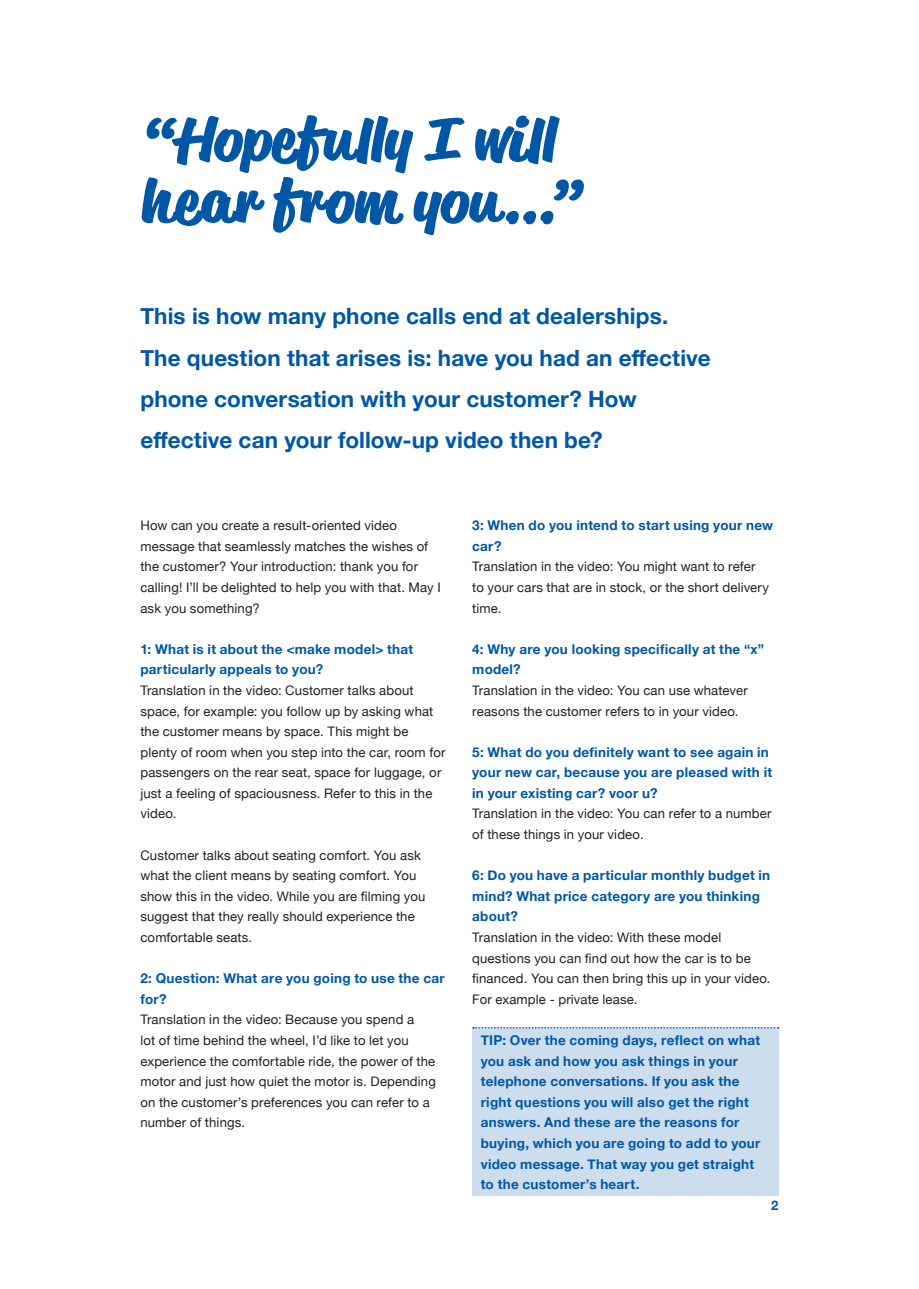
<style>
.page{position:relative;width:919px;height:1289px;background:#fff}
.page>*{position:absolute;margin:0;border:0;box-sizing:border-box;transform-origin:0 0}
.h1{font:700 58.5px/61.8px "Reklame Script";letter-spacing:.025em;color:#0057a6}
.h2{font:700 22.5px/41.1px "Helvetica Neue";letter-spacing:.005em;color:#0057a6}
.p{font:700 13.5px/20.5px "Helvetica Neue";letter-spacing:.02em;color:#0057a6}
.tip{font:700 13.5px/20.5px "Helvetica Neue";letter-spacing:.015em;color:#0057a6}
.p-2{font:13.2px/20.5px "Helvetica Neue";letter-spacing:.01em;color:#231f20}
.t1{font:700 13.2px "Helvetica Neue";color:#0057a6}
</style>
<div class="page">
<div style="left:472px;top:1027px;width:306px;height:169px;background:#ccdded"></div>
<svg style="left:473px;top:1027px;width:305px;height:1px"></svg>
<p class="h1" style="left:140px;top:108px;width:445px">“Hopefully I will hear from you...”</p>
<p class="h2" style="left:140px;top:296px;width:529px">This is how many phone calls end at dealerships.</p>
<p class="h2" style="left:140px;top:337px;width:571px">The question that arises is: have you had an effective phone conversation with your customer? How effective can your follow-up video then be?</p>
<p class="p-2" style="left:140px;top:516px;width:302px">How can you create a result-oriented video message that seamlessly matches the wishes of the customer? Your introduction: thank you for calling! I’ll be delighted to help you with that. May I ask you something?</p>
<p class="p" style="left:140px;top:639px;width:274px">1: What is it about the &lt;make model&gt; that particularly appeals to you?</p>
<p class="p-2" style="left:140px;top:680px;width:306px">Translation in the video: Customer talks about space, for example: you follow up by asking what the customer means by space. This might be plenty of room when you step into the car, room for passengers on the rear seat, space for luggage, or just a feeling of spaciousness. Refer to this in the video.</p>
<p class="p-2" style="left:140px;top:845px;width:286px">Customer talks about seating comfort. You ask what the client means by seating comfort. You show this in the video. While you are filming you suggest that they really should experience the comfortable seats.</p>
<p class="p" style="left:140px;top:968px;width:306px">2: Question: What are you going to use the car for?</p>
<p class="p-2" style="left:140px;top:1010px;width:297px">Translation in the video: Because you spend a<br>lot of time behind the wheel, I’d like to let you experience the comfortable ride, the power of the motor and just how quiet the motor is. Depending on the customer’s preferences you can refer to a number of things.</p>
<p class="p" style="left:472px;top:515px;width:302px">3: When do you intend to start using your new car?</p>
<p class="p-2" style="left:472px;top:557px;width:298px">Translation in the video: You might want to refer to your cars that are in stock, or the short delivery time.</p>
<p class="p" style="left:472px;top:639px;width:293px">4: Why are you looking specifically at the “x” model?</p>
<p class="p-2" style="left:472px;top:680px;width:277px">Translation in the video: You can use whatever reasons the customer refers to in your video.</p>
<p class="p" style="left:472px;top:742px;width:301px">5: What do you definitely want to see again in your new car, because you are pleased with it in your existing car? voor u?</p>
<p class="p-2" style="left:472px;top:804px;width:301px">Translation in the video: You can refer to a number of these things in your video.</p>
<p class="p" style="left:472px;top:865px;width:299px">6: Do you have a particular monthly budget in mind? What price category are you thinking about?</p>
<p class="p-2" style="left:472px;top:927px;width:300px">Translation in the video: With these model questions you can find out how the car is to be financed. You can then bring this up in your video.<br>For example - private lease.</p>
<p class="tip" style="left:480px;top:1030px;width:281px">TIP: Over the coming days, reflect on what you ask and how you ask things in your telephone conversations. If you ask the right questions you will also get the right answers. And these are the reasons for buying, which you are going to add to your video message. That way you get straight to the customer’s heart.</p>
<p class="t1" style="left:771px;top:1194px;width:9px">2</p>
</div>
